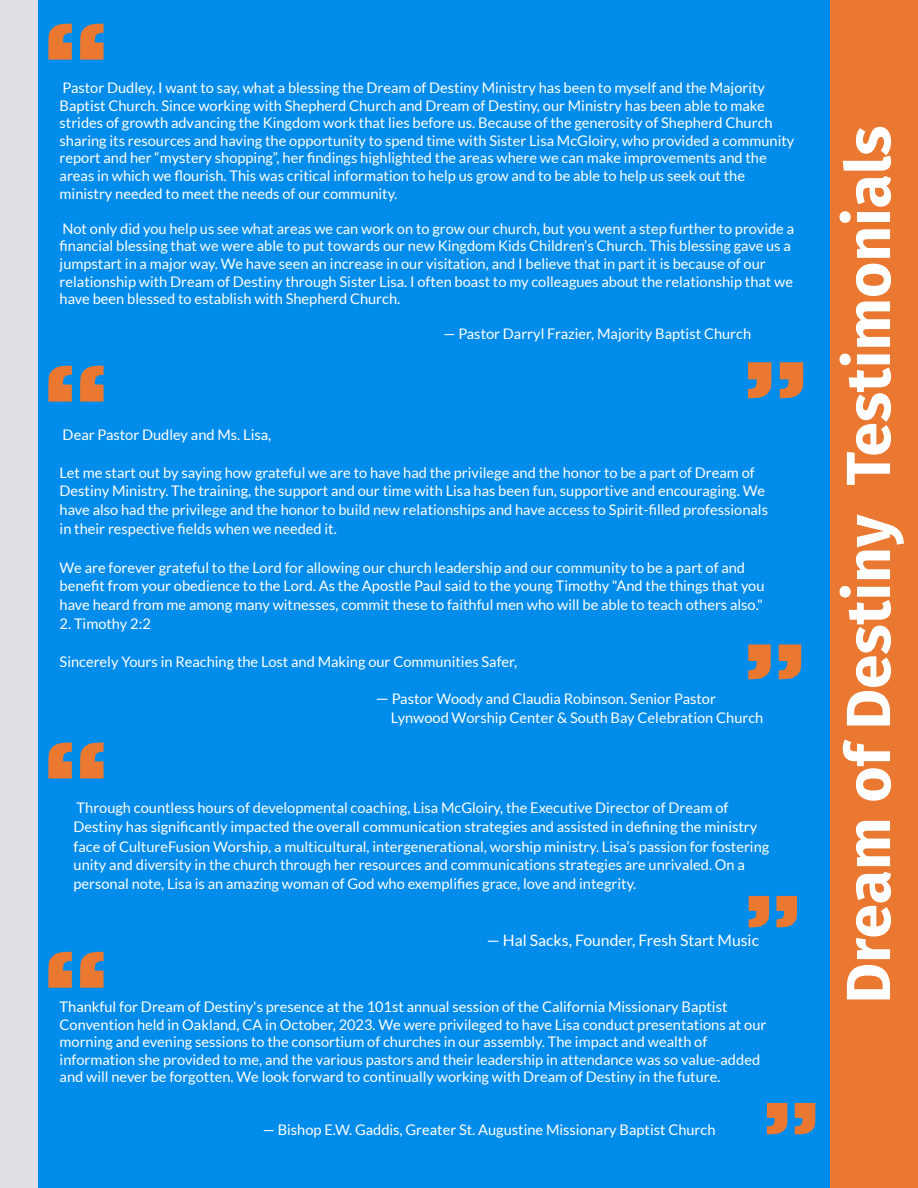
<style>
.page{position:relative;width:918px;height:1188px;background:#008cea}
.page>*{position:absolute;margin:0;border:0;box-sizing:border-box;transform-origin:0 0}
.t1{font:700 62.25px "Fira Sans";color:#fff}
.t2{font:15.75px "Lato";color:#fff}
.t3{font:14.7px/18.8px "Lato";color:#fff}
.s1{font-size:15.75px}
</style>
<div class="page">
<div style="left:0;top:0;width:37px;height:1188px;background:#dfe0e5"></div>
<div style="left:830px;top:0;width:88px;height:1188px;background:#ea7831"></div>
<svg style="left:48px;top:24px;width:56px;height:36px"></svg>
<svg style="left:748px;top:362px;width:55px;height:36px"></svg>
<svg style="left:48px;top:366px;width:56px;height:36px"></svg>
<svg style="left:748px;top:644px;width:53px;height:35px"></svg>
<svg style="left:48px;top:742px;width:56px;height:36px"></svg>
<svg style="left:749px;top:896px;width:48px;height:31px"></svg>
<svg style="left:48px;top:952px;width:56px;height:36px"></svg>
<svg style="left:767px;top:1103px;width:48px;height:31px"></svg>
<p class="t3" style="left:60px;top:79px;width:736px;line-height:17.5px">Pastor Dudley, I want to say, what a blessing the Dream of Destiny Ministry has been to myself and the Majority Baptist Church. Since working with Shepherd Church and Dream of Destiny, our Ministry has been able to make strides of growth advancing the Kingdom work that lies before us. Because of the generosity of Shepherd Church sharing its resources and having the opportunity to spend time with Sister Lisa McGloiry, who provided a community report and her “mystery shopping”, her ndings highlighted the areas where we can make improvements and the areas in which we</p>
<p class="t3" style="left:60px;top:166px;width:687px;line-height:18px;text-indent:123px">ourish. This was critical information to help us grow and to be able to help us seek out the ministry needed to meet the needs of our community.</p>
<p class="t3" style="left:62px;top:219px;width:733px">Not only did you help us see what areas we can work on to grow our church, but you went a step further to provide a</p>
<p class="t3" style="left:68px;top:236px;width:724px">nancial blessing that we were able to put towards our new Kingdom Kids Children’s Church. This blessing gave us a</p>
<p class="t3" style="left:60px;top:254px;width:708px">jumpstart in a major way. We have seen an increase in our visitation, and I believe that in part it is because of our</p>
<p class="t3" style="left:60px;top:272px;width:735px">relationship with Dream of Destiny through Sister Lisa. I often boast to my colleagues about the relationship that we</p>
<p class="t3" style="left:60px;top:289px;width:342px">have been blessed to establish with Shepherd Church.</p>
<p class="t3" style="left:444px;top:324px;width:309px">— Pastor Darryl Frazier, Majority Baptist Church</p>
<p class="t3" style="left:63px;top:425px;width:210px">Dear Pastor Dudley and Ms. Lisa,</p>
<p class="t3" style="left:60px;top:463px;width:710px">Let me start out by saying how grateful we are to have had the privilege and the honor to be a part of Dream of Destiny Ministry. The training, the support and our time with Lisa has been fun, supportive and encouraging. We have also had the privilege and the honor to build new relationships and have access to Spirit- lled professionals in their respective</p>
<p class="t3" style="left:133px;top:479px;width:16px">fi</p>
<p class="t3" style="left:186px;top:519px;width:152px">elds when we needed it.</p>
<p class="t3" style="left:60px;top:558px;width:687px;line-height:18px">We are forever grateful to the Lord for allowing our church leadership and our community to be a part of and bene</p>
<p class="t3" style="left:60px;top:575px;width:706px;line-height:19.2px;text-align:right">t from your obedience to the Lord. As the Apostle Paul said to the young Timothy "And the things that you<br>have heard from me among many witnesses, commit these to faithful men who will be able to teach others also."</p>
<p class="t3" style="left:60px;top:614px;width:93px">2. Timothy 2:2</p>
<p class="t3" style="left:60px;top:652px;width:459px">Sincerely Yours in Reaching the Lost and Making our Communities Safer,</p>
<p class="t3" style="left:391px;top:689px;width:374px;line-height:19.2px;text-indent:-15px"><span class="s1">—</span> Pastor Woody and Claudia Robinson. Senior Pastor<br>Lynwood Worship Center &amp; South Bay Celebration Church</p>
<p class="t3" style="left:74px;top:798px;width:656px;line-height:19.2px">Through countless hours of developmental coaching, Lisa McGloiry, the Executive Director of Dream of<br>Destiny has signi</p>
<p class="t3" style="left:74px;top:817px;width:697px;text-indent:115px">cantly impacted the overall communication strategies and assisted in de ning the ministry face of CultureFusion Worship, a multicultural, intergenerational, worship ministry. Lisa’s passion for fostering unity and diversity in the church through her resources and communications strategies are unrivaled. On a personal note, Lisa is an amazing woman of God who exempli es grace, love and integrity.</p>
<p class="t2" style="left:487px;top:931px;width:274px">— Hal Sacks, Founder, Fresh Start Music</p>
<p class="t3" style="left:60px;top:998px;width:708px;line-height:17.4px">Thankful for Dream of Destiny's presence at the 101st annual session of the California Missionary Baptist Convention held in Oakland, CA in October, 2023. We were privileged to have Lisa conduct presentations at our morning and evening sessions to the consortium of churches in our assembly. The impact and wealth of information she provided to me, and the various pastors and their leadership in attendance was so value-added and will never be forgotten. We look forward to continually working with Dream of Destiny in the future.</p>
<p class="t3" style="left:263px;top:1120px;width:454px">— Bishop E.W. Gaddis, Greater St. Augustine Missionary Baptist Church</p>
<p class="t3" style="left:445px;top:1027px;width:16px">fi</p>
<h1 class="t1" style="left:816px;top:1003px;width:879px;rotate:-90deg">Dream of Destiny Testimonials</h1>
</div>
